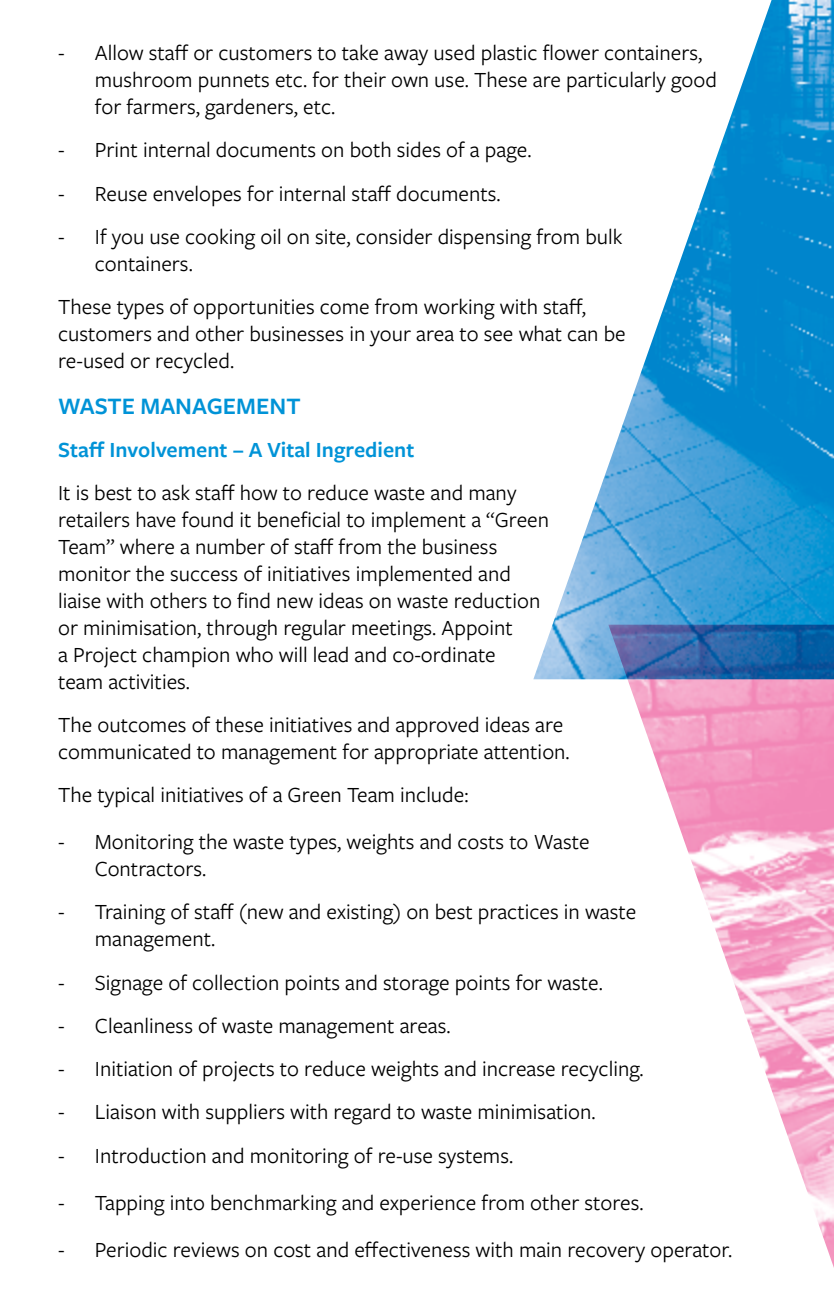
<style>
.page{position:relative;width:834px;height:1304px;background:#fff}
.page>*{position:absolute;margin:0;border:0;box-sizing:border-box;transform-origin:0 0}
.t1{font:600 24.4px "Freight Sans Pro";color:#0093d7}
.t2{font:22.4px/27px "Freight Sans Pro";color:#000}
.t3{font:600 22.4px "Freight Sans Pro";color:#0093d7}
</style>
<div class="page">
<img style="left:608px;top:679px;width:225px;height:586px">
<img style="left:533px;top:0;width:300px;height:679px">
<p class="t2" style="left:95px;top:38px;width:623px;text-indent:-37px">- Allow staff or customers to take away used plastic flower containers, mushroom punnets etc. for their own use. These are particularly good for farmers, gardeners, etc.</p>
<p class="t2" style="left:58px;top:136px;width:475px">- Print internal documents on both sides of a page.</p>
<p class="t2" style="left:58px;top:179px;width:444px">- Reuse envelopes for internal staff documents.</p>
<p class="t2" style="left:95px;top:222px;width:529px;text-indent:-37px">- If you use cooking oil on site, consider dispensing from bulk containers.</p>
<p class="t2" style="left:58px;top:292px;width:569px">These types of opportunities come from working with staff, customers and other businesses in your area to see what can be re-used or recycled.</p>
<p class="t1" style="left:58px;top:389px;width:244px">WASTE MANAGEMENT</p>
<p class="t3" style="left:58px;top:434px;width:358px">Staff Involvement – A Vital Ingredient</p>
<p class="t2" style="left:58px;top:478px;width:492px">It is best to ask staff how to reduce waste and many retailers have found it beneficial to implement a “Green Team” where a number of staff from the business monitor the success of initiatives implemented and liaise with others to find new ideas on waste reduction or minimisation, through regular meetings. Appoint<br>a Project champion who will lead and co-ordinate<br>team activities.</p>
<p class="t2" style="left:58px;top:710px;width:513px">The outcomes of these initiatives and approved ideas are communicated to management for appropriate attention.</p>
<p class="t2" style="left:58px;top:780px;width:412px">The typical initiatives of a Green Team include:</p>
<p class="t2" style="left:95px;top:828px;width:496px;text-indent:-37px">- Monitoring the waste types, weights and costs to Waste<br>Contractors.</p>
<p class="t2" style="left:95px;top:898px;width:543px;text-indent:-37px">- Training of staff (new and existing) on best practices in waste management.</p>
<p class="t2" style="left:58px;top:968px;width:546px">- Signage of collection points and storage points for waste.</p>
<p class="t2" style="left:58px;top:1011px;width:394px">- Cleanliness of waste management areas.</p>
<p class="t2" style="left:58px;top:1054px;width:587px">- Initiation of projects to reduce weights and increase recycling.</p>
<p class="t2" style="left:58px;top:1098px;width:539px">- Liaison with suppliers with regard to waste minimisation.</p>
<p class="t2" style="left:58px;top:1141px;width:456px">- Introduction and monitoring of re-use systems.</p>
<p class="t2" style="left:58px;top:1188px;width:587px">- Tapping into benchmarking and experience from other stores.</p>
<p class="t2" style="left:58px;top:1236px;width:675px">- Periodic reviews on cost and effectiveness with main recovery operator.</p>
</div>
